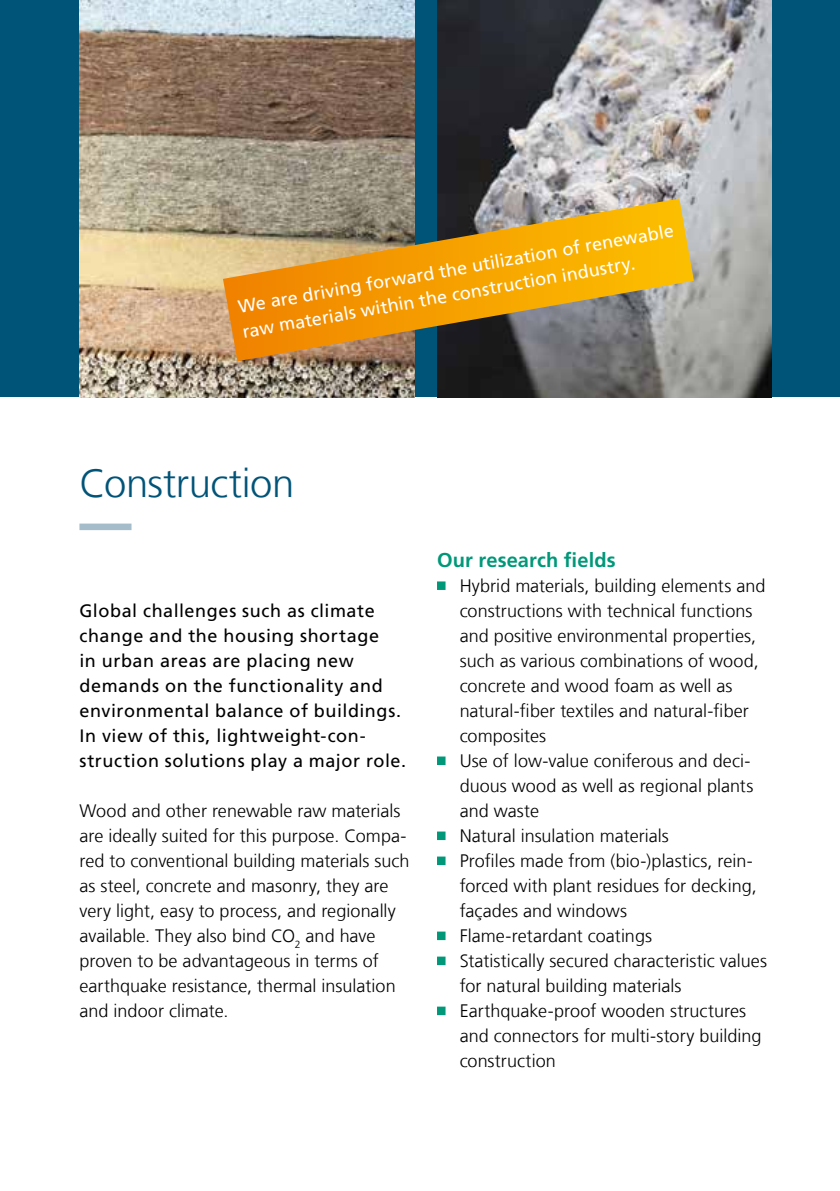
<style>
.page{position:relative;width:840px;height:1191px;background:#fff}
.page>*{position:absolute;margin:0;border:0;box-sizing:border-box;transform-origin:0 0}
.t1{font:300 40px "Frutiger LT Com";letter-spacing:-.01em;color:#005478}
.t2{font:700 20px "Frutiger LT Com";letter-spacing:.005em;color:#009879}
.t3{font:300 18px/25px "Frutiger LT Com";color:#000}
.t4{font:18px/25px "Frutiger LT Com";letter-spacing:.03em;color:#000}
.t5{font:18px/25px "Frutiger LT Com";color:#fff}
</style>
<div class="page">
<svg style="left:79px;top:523px;width:53px;height:7px"></svg>
<svg style="left:437px;top:581px;width:9px;height:9px"></svg>
<svg style="left:437px;top:756px;width:9px;height:9px"></svg>
<svg style="left:437px;top:831px;width:9px;height:9px"></svg>
<svg style="left:437px;top:856px;width:9px;height:9px"></svg>
<svg style="left:437px;top:931px;width:9px;height:9px"></svg>
<svg style="left:437px;top:956px;width:9px;height:9px"></svg>
<svg style="left:437px;top:1006px;width:9px;height:9px"></svg>
<div style="left:0;top:0;width:839px;height:397px;background:#005478"></div>
<img style="left:79px;top:0;width:335px;height:397px">
<img style="left:437px;top:0;width:334px;height:397px">
<svg style="left:223px;top:198px;width:470px;height:163px;background:#bc903a"></svg>
<p class="t5" style="left:236px;top:295px;width:443px;rotate:-10deg">We are driving forward the utilization of renewable raw materials within the construction industry.</p>
<h1 class="t1" style="left:79px;top:460px;width:216px">Construction</h1>
<p class="t4" style="left:79px;top:598px;width:328px">Global challenges such as climate change and the housing shortage<br>in urban areas are placing new demands on the functionality and environmental balance of buildings.<br>In view of this, lightweight-con&shy;struction solutions play a major role.</p>
<p class="t3" style="left:79px;top:798px;width:331px">Wood and other renewable raw materials are ideally suited for this purpose. Compa&shy;red to conventional building materials such as steel, concrete and masonry, they are very light, easy to process, and regionally available. They also bind CO<sub>2</sub> and have proven to be advantageous in terms of earthquake resistance, thermal insulation and indoor climate.</p>
<p class="t2" style="left:437px;top:548px;width:180px">Our research fields</p>
<p class="t3" style="left:459px;top:573px;width:308px">Hybrid materials, building elements and constructions with technical functions and positive environmental properties, such as various combinations of wood, concrete and wood foam as well as natural-fiber textiles and natural-fiber composites<br>Use of low-value coniferous and deci&shy;duous wood as well as regional plants and waste<br>Natural insulation materials<br>Profiles made from (bio-)plastics, rein&shy;forced with plant residues for decking, façades and windows<br>Flame-retardant coatings<br>Statistically secured characteristic values for natural building materials Earthquake-proof wooden structures and connectors for multi-story building construction</p>
</div>
